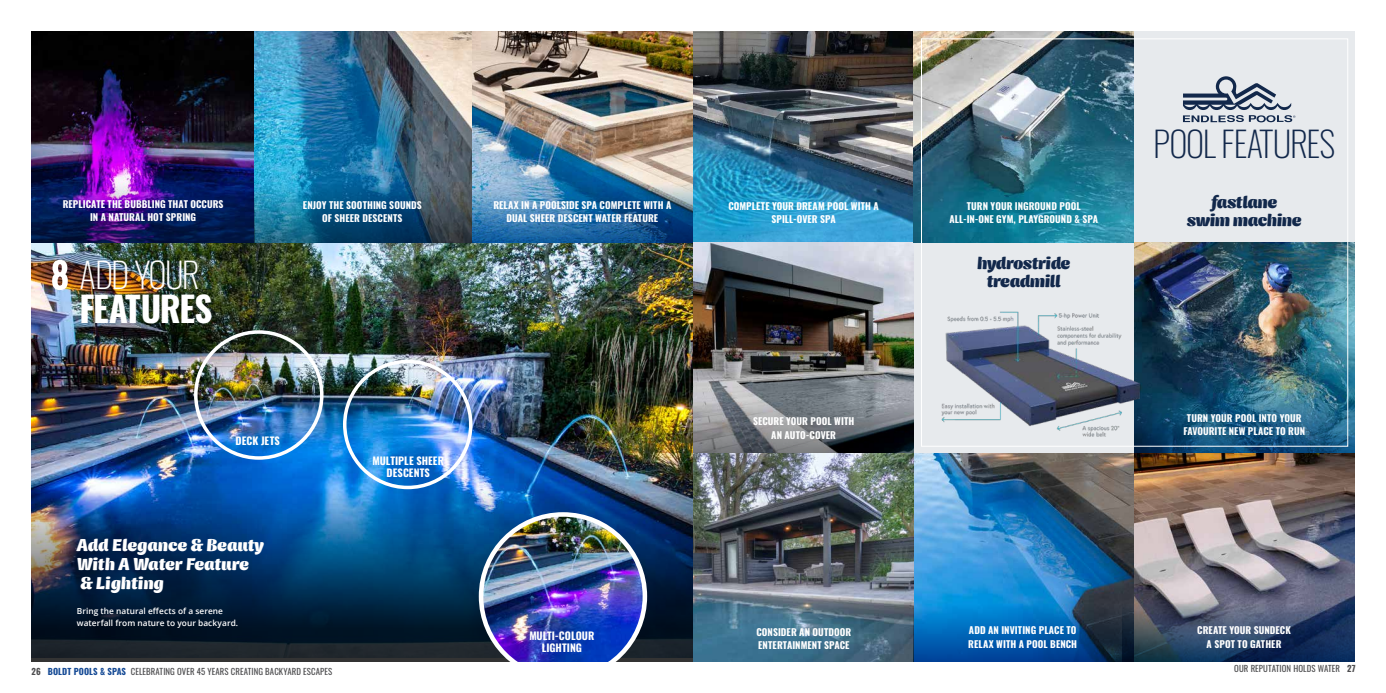
<style>
.page{position:relative;width:1386px;height:693px;background:#fff}
.page>*{position:absolute;margin:0;border:0;box-sizing:border-box;transform-origin:0 0}
.t1{font:200 35px "Oswald";letter-spacing:-.03em;color:#12284b}
.t2{font:700 35px "Oswald";letter-spacing:-.04em;color:#fff}
.t3{font:200 35px "Oswald";letter-spacing:-.055em;color:#fff}
.t4{font:17.5px/19.2px "Genica One";color:#fff}
.t5{font:17.5px/17.5px "Genica One";letter-spacing:-.02em;color:#12284b;text-align:center}
.t6{font:700 10.5px/12.2px "Oswald";color:#fff;text-align:center}
.t7{font:700 9.62px/13.1px "Oswald";letter-spacing:.005em;color:#fff;text-align:center}
.t8{font:8.75px "Oswald";letter-spacing:.01em;color:#4d4d4f}
.t9{font:600 8.31px/12.2px "Open Sans";letter-spacing:.005em;color:#fff}
.s1{font-weight:700}
.s2{font-weight:700;color:#154a95}
</style>
<div class="page">
<div style="left:1134px;top:32px;width:220px;height:211px;background:#e7eaed"></div>
<img style="left:693px;top:453px;width:661px;height:209px">
<div style="left:903px;top:243px;width:232px;height:210px;background:#e7eaed"></div>
<img style="left:32px;top:32px;width:661px;height:433px">
<img style="left:32px;top:465px;width:661px;height:196px">
<img style="left:693px;top:32px;width:221px;height:283px">
<svg style="left:52px;top:260px;width:16px;height:30px"></svg>
<img style="left:255px;top:96px;width:217px;height:147px">
<img style="left:472px;top:93px;width:221px;height:150px">
<img style="left:32px;top:95px;width:223px;height:148px">
<svg style="left:1122px;top:515px;width:232px;height:147px;background:#6a6f82"></svg>
<svg style="left:914px;top:516px;width:220px;height:146px;background:#1f6fac"></svg>
<img style="left:693px;top:315px;width:221px;height:138px">
<div style="left:343px;top:360px;width:129px;height:129px;border:4px solid #fff;border-radius:50%"></div>
<div style="left:194px;top:330px;width:130px;height:130px;border:4px solid #fff;border-radius:50%"></div>
<img style="left:481px;top:514px;width:164px;height:164px;border-radius:82px">
<div style="left:479px;top:512px;width:168px;height:169px;border:5px solid #fff;border-radius:50%"></div>
<div style="left:368px;top:662px;width:319px;height:31px;background:#fff"></div>
<svg style="left:1183px;top:76px;width:112px;height:46px"></svg>
<img style="left:1134px;top:243px;width:220px;height:64px">
<img style="left:941px;top:291px;width:209px;height:146px">
<img style="left:914px;top:32px;width:220px;height:211px">
<img style="left:1134px;top:307px;width:220px;height:146px">
<p class="t7" style="left:63px;top:198px;width:162px">REPLICATE THE BUBBLING THAT OCCURS<br>IN A NATURAL HOT SPRING</p>
<h1 class="t3" style="left:79px;top:244px;width:122px">ADD YOUR</h1>
<h1 class="t2" style="left:79px;top:290px;width:135px">FEATURES</h1>
<p class="t7" style="left:303px;top:199px;width:120px">ENJOY THE SOOTHING SOUNDS<br>OF SHEER DESCENTS</p>
<p class="t7" style="left:493px;top:199px;width:179px">RELAX IN A POOLSIDE SPA COMPLETE WITH A<br>DUAL SHEER DESCENT WATER FEATURE</p>
<p class="t6" style="left:236px;top:435px;width:46px">DECK JETS</p>
<h2 class="t4" style="left:77px;top:536px;width:189px">Add Elegance &amp; Beauty<br>With A Water Feature &amp; Lighting</h2>
<p class="t9" style="left:77px;top:604px;width:163px">Bring the natural effects of a serene waterfall from nature to your backyard.</p>
<p class="t6" style="left:373px;top:455px;width:73px">MULTIPLE SHEER<br>DESCENTS</p>
<p class="t6" style="left:529px;top:630px;width:66px">MULTI-COLOUR<br>LIGHTING</p>
<p class="t7" style="left:728px;top:200px;width:152px">COMPLETE YOUR DREAM POOL WITH A<br>SPILL-OVER SPA</p>
<p class="t7" style="left:753px;top:416px;width:103px">SECURE YOUR POOL WITH<br>AN AUTO-COVER</p>
<p class="t7" style="left:756px;top:626px;width:96px;text-align:left">CONSIDER AN OUTDOOR<br>ENTERTAINMENT SPACE</p>
<p class="t7" style="left:949px;top:200px;width:150px">TURN YOUR INGROUND POOL<br>ALL-IN-ONE GYM, PLAYGROUND &amp; SPA</p>
<h2 class="t5" style="left:977px;top:255px;width:95px">hydrostride treadmill</h2>
<h1 class="t1" style="left:1153px;top:113px;width:184px">POOL FEATURES</h1>
<h2 class="t5" style="left:1187px;top:195px;width:116px">fastlane<br>swim machine</h2>
<p class="t7" style="left:1183px;top:412px;width:123px">TURN YOUR POOL INTO YOUR<br>FAVOURITE NEW PLACE TO RUN</p>
<p class="t7" style="left:968px;top:625px;width:110px;text-align:left">ADD AN INVITING PLACE TO<br>RELAX WITH A POOL BENCH</p>
<p class="t7" style="left:1197px;top:625px;width:95px">CREATE YOUR SUNDECK<br>A SPOT TO GATHER</p>
<p class="t8" style="left:32px;top:664px;width:302px"><span class="s1">26</span> <span class="s2">BOLDT POOLS &amp; SPAS</span> CELEBRATING OVER 45 YEARS CREATING BACKYARD ESCAPES</p>
<p class="t8" style="left:1234px;top:661px;width:123px">OUR REPUTATION HOLDS WATER <span class="s1">27</span></p>
</div>
